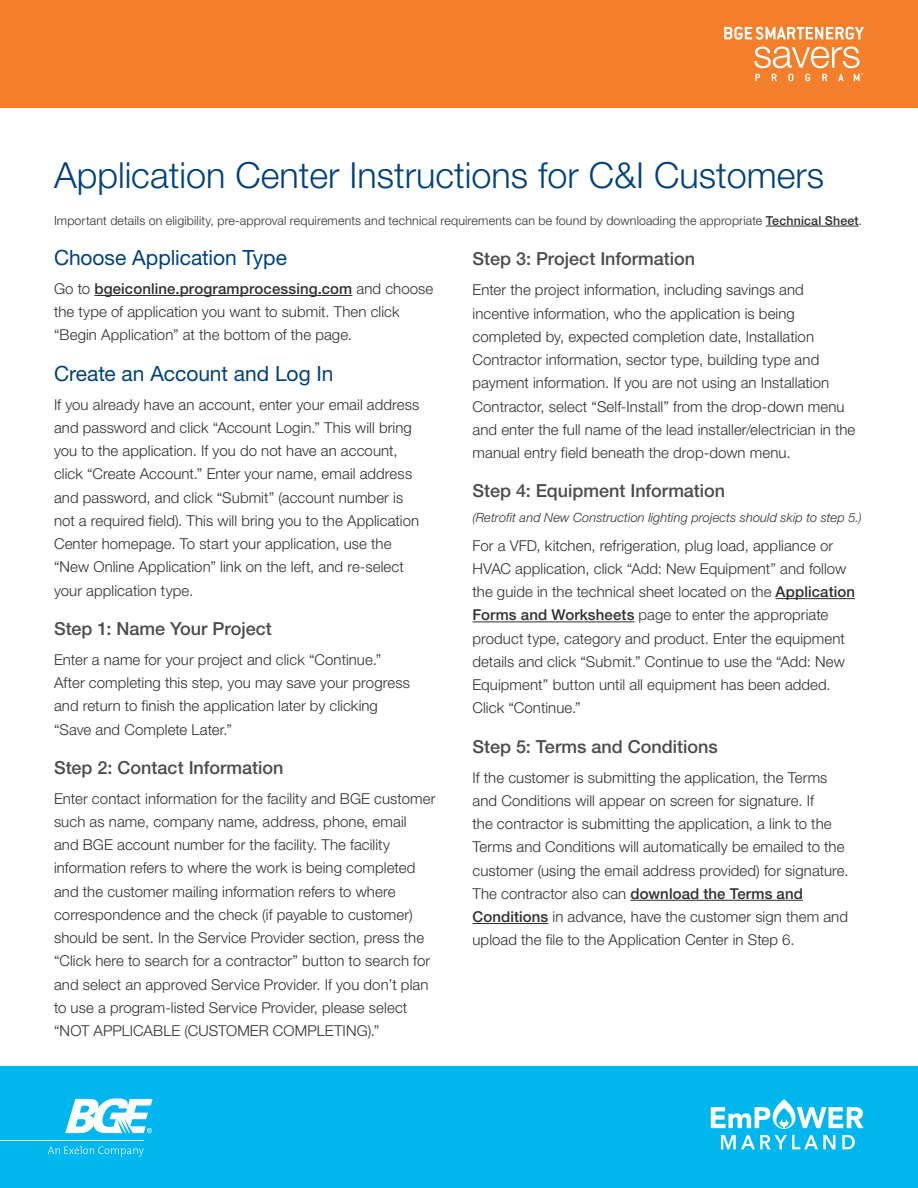
<style>
.page{position:relative;width:918px;height:1188px;background:#fff}
.page>*{position:absolute;margin:0;border:0;box-sizing:border-box;transform-origin:0 0}
.headline{font:300 36px "Helvetica Neue LT Pro";color:#01427c}
.subhead_level_1{font:21px "Helvetica Neue LT Pro";letter-spacing:-.005em;color:#01427c}
.Subhead_level_2{font:500 18px "Helvetica Neue LT Pro";color:#4b4c4d}
.body{font:300 15px/23.2px "Helvetica Neue LT Pro";letter-spacing:.005em;color:#312f30}
.body-2{font:italic 300 12.75px "Helvetica Neue LT Pro";letter-spacing:.01em;color:#312f30}
.body-3{font:300 12.3px "Helvetica Neue LT Pro";letter-spacing:.015em;color:#312f30}
.s1{font-weight:500}
</style>
<div class="page">
<div style="left:0;top:1066px;width:918px;height:122px;background:#00b6ef"></div>
<hr style="left:0;top:1140px;width:144px;height:1px;background:#fff">
<svg style="left:48px;top:1146px;width:96px;height:11px"></svg>
<svg style="left:65px;top:1098px;width:88px;height:36px"></svg>
<div style="left:0;top:0;width:918px;height:108px;background:#f47f2a"></div>
<svg style="left:724px;top:27px;width:140px;height:13px"></svg>
<svg style="left:754px;top:47px;width:109px;height:34px"></svg>
<svg style="left:711px;top:1099px;width:153px;height:30px"></svg>
<svg style="left:721px;top:1135px;width:114px;height:14px"></svg>
<svg style="left:842px;top:1135px;width:13px;height:14px"></svg>
<hr style="left:766px;top:226px;width:93px;height:1px;background:#312f30">
<hr style="left:94px;top:295px;width:258px;height:1px;background:#312f30">
<hr style="left:776px;top:598px;width:79px;height:1px;background:#312f30">
<hr style="left:472px;top:622px;width:162px;height:1px;background:#312f30">
<hr style="left:631px;top:900px;width:172px;height:1px;background:#312f30">
<hr style="left:472px;top:923px;width:76px;height:1px;background:#312f30">
<p class="headline" style="left:54px;top:153px;width:772px">Application Center Instructions for C&amp;I Customers</p>
<p class="body-3" style="left:54px;top:213px;width:810px">Important details on eligibility, pre-approval requirements and technical requirements can be found by downloading the appropriate <span class="s1">Technical Sheet</span>.</p>
<p class="subhead_level_1" style="left:54px;top:245px;width:234px">Choose Application Type</p>
<p class="body" style="left:54px;top:277px;width:381px">Go to <span class="s1">bgeiconline.programprocessing.com</span> and choose the type of application you want to submit. Then click “Begin Application” at the bottom of the page.</p>
<p class="subhead_level_1" style="left:54px;top:361px;width:281px">Create an Account and Log In</p>
<p class="body" style="left:54px;top:392px;width:367px">If you already have an account, enter your email address and password and click “Account Login.” This will bring you to the application. If you do not have an account, click “Create Account.” Enter your name, email address and password, and click “Submit” (account number is not a required field). This will bring you to the Application Center homepage. To start your application, use the “New Online Application” link on the left, and re-select your application type.</p>
<p class="Subhead_level_2" style="left:54px;top:618px;width:219px">Step 1: Name Your Project</p>
<p class="body" style="left:54px;top:648px;width:358px">Enter a name for your project and click “Continue.” After completing this step, you may save your progress and return to finish the application later by clicking “Save and Complete Later.”</p>
<p class="Subhead_level_2" style="left:54px;top:757px;width:231px">Step 2: Contact Information</p>
<p class="body" style="left:54px;top:786px;width:383px">Enter contact information for the facility and BGE customer such as name, company name, address, phone, email<br>and BGE account number for the facility. The facility information refers to where the work is being completed and the customer mailing information refers to where correspondence and the check (if payable to customer) should be sent. In the Service Provider section, press the “Click here to search for a contractor” button to search for and select an approved Service Provider. If you don’t plan to use a program-listed Service Provider, please select “NOT APPLICABLE (CUSTOMER COMPLETING).”</p>
<p class="Subhead_level_2" style="left:472px;top:248px;width:224px">Step 3: Project Information</p>
<p class="body" style="left:472px;top:278px;width:384px">Enter the project information, including savings and incentive information, who the application is being completed by, expected completion date, Installation Contractor information, sector type, building type and payment information. If you are not using an Installation Contractor, select “Self-Install” from the drop-down menu and enter the full name of the lead installer/electrician in the manual entry field beneath the drop-down menu.</p>
<p class="Subhead_level_2" style="left:472px;top:480px;width:254px">Step 4: Equipment Information</p>
<p class="body-2" style="left:472px;top:510px;width:391px">(Retrofit and New Construction lighting projects should skip to step 5.)</p>
<p class="body" style="left:472px;top:533px;width:384px">For a VFD, kitchen, refrigeration, plug load, appliance or HVAC application, click “Add: New Equipment” and follow the guide in the technical sheet located on the <span class="s1">Application Forms and Worksheets</span> page to enter the appropriate product type, category and product. Enter the equipment details and click “Submit.” Continue to use the “Add: New Equipment” button until all equipment has been added.<br>Click “Continue.”</p>
<p class="Subhead_level_2" style="left:472px;top:735px;width:247px">Step 5: Terms and Conditions</p>
<p class="body" style="left:472px;top:765px;width:378px">If the customer is submitting the application, the Terms and Conditions will appear on screen for signature. If<br>the contractor is submitting the application, a link to the Terms and Conditions will automatically be emailed to the customer (using the email address provided) for signature.<br>The contractor also can <span class="s1">download the Terms and Conditions</span> in advance, have the customer sign them and upload the file to the Application Center in Step 6.</p>
</div>
